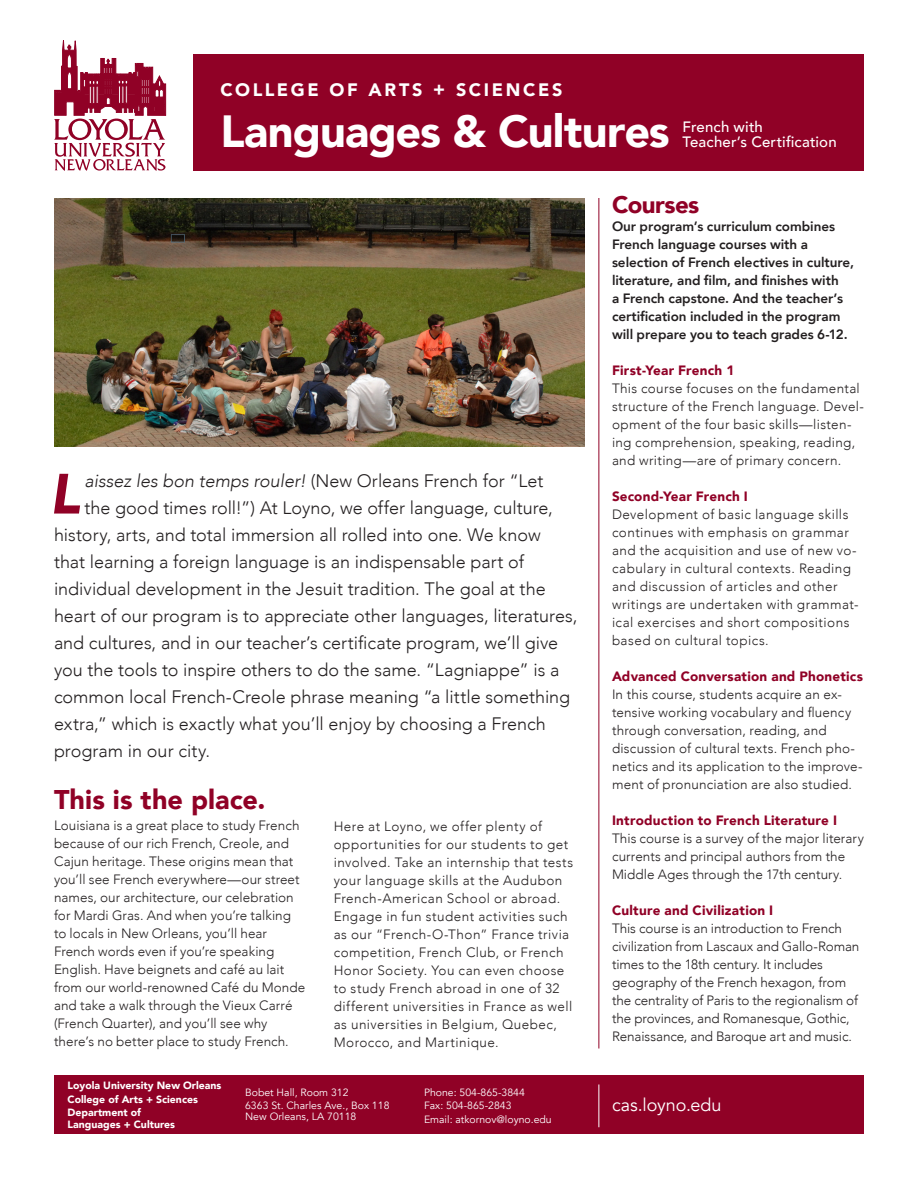
<style>
.page{position:relative;width:918px;height:1188px;background:#fff}
.page>*{position:absolute;margin:0;border:0;box-sizing:border-box;transform-origin:0 0}
.t1{font:italic 900 56.1px "Avenir";color:#900126}
.t2{font:900 45px "Avenir";letter-spacing:-.02em;color:#fff}
.t3{font:900 27px "Avenir";letter-spacing:.005em;color:#900126}
.t4{font:900 24px "Avenir";letter-spacing:-.025em;color:#900126}
.t5{font:300 18px "Avenir";color:#231f20}
.t6{font:italic 300 18px "Avenir";color:#231f20}
.t7{font:900 18px "Avenir";letter-spacing:.145em;color:#fff}
.t8{font:18px "Avenir";color:#fff}
.t9{font:500 15px/15px "Avenir";letter-spacing:.01em;color:#fff}
.t10{font:300 13.5px/18px "Avenir";letter-spacing:.015em;color:#231f20}
.t11{font:300 13.5px/18px "Avenir";letter-spacing:.035em;color:#231f20}
.t12{font:300 13.5px/18px "Avenir";letter-spacing:-.005em;color:#231f20}
.t13{font:800 13.5px/18px "Avenir";letter-spacing:-.005em;color:#231f20}
.t14{font:900 13.5px "Avenir";letter-spacing:.015em;color:#900126}
.t15{font:10.5px "Avenir";color:#fff}
.t16{font:900 10.5px "Avenir";color:#fff}
.s1{font-style:normal}
</style>
<div class="page">
<div style="left:194px;top:54px;width:670px;height:117px;background:#900126"></div>
<img style="left:54px;top:198px;width:531px;height:248px">
<svg style="left:54px;top:40px;width:112px;height:131px"></svg>
<hr style="left:598px;top:198px;width:1px;height:850px;background:#900126">
<div style="left:54px;top:1076px;width:810px;height:58px;background:#900126"></div>
<hr style="left:598px;top:1084px;width:1px;height:43px;background:#fff">
<p class="t7" style="left:220px;top:74px;width:343px">COLLEGE OF ARTS + SCIENCES</p>
<p class="t2" style="left:220px;top:93px;width:451px">Languages &amp; Cultures</p>
<p class="t9" style="left:683px;top:119px;width:156px">French with<br>Teacher’s Certification</p>
<p class="t1" style="left:50px;top:448px;width:32px">L</p>
<p class="t6" style="left:84px;top:470px;width:460px">aissez les bon temps rouler! <span class="s1">(New Orleans French for “Let</span></p>
<p class="t5" style="left:84px;top:497px;width:470px">the good times roll!”) At Loyno, we offer language, culture,</p>
<p class="t5" style="left:54px;top:524px;width:488px">history, arts, and total immersion all rolled into one. We know</p>
<p class="t5" style="left:54px;top:551px;width:472px">that learning a foreign language is an indispensable part of</p>
<p class="t5" style="left:54px;top:578px;width:493px">individual development in the Jesuit tradition. The goal at the</p>
<p class="t5" style="left:54px;top:605px;width:525px">heart of our program is to appreciate other languages, literatures,</p>
<p class="t5" style="left:54px;top:632px;width:506px">and cultures, and in our teacher’s certificate program, we’ll give</p>
<p class="t5" style="left:54px;top:659px;width:507px">you the tools to inspire others to do the same. “Lagniappe” is a</p>
<p class="t5" style="left:54px;top:686px;width:518px">common local French-Creole phrase meaning “a little something</p>
<p class="t5" style="left:54px;top:713px;width:493px">extra,” which is exactly what you’ll enjoy by choosing a French</p>
<p class="t5" style="left:54px;top:740px;width:158px">program in our city.</p>
<p class="t3" style="left:54px;top:777px;width:213px">This is the place.</p>
<p class="t10" style="left:54px;top:816px;width:253px">Louisiana is a great place to study French because of our rich French, Creole, and Cajun heritage. These origins mean that you’ll see French everywhere—our street names, our architecture, our celebration for Mardi Gras. And when you’re talking to locals in New Orleans, you’ll hear French words even if you’re speaking English. Have beignets and café au lait from our world-renowned Café du Monde and take a walk through the Vieux Carré (French Quarter), and you’ll see why there’s no better place to study French.</p>
<p class="t11" style="left:334px;top:817px;width:241px">Here at Loyno, we offer plenty of opportunities for our students to get involved. Take an internship that tests your language skills at the Audubon French-American School or abroad.<br>Engage in fun student activities such as our “French-O-Thon” France trivia competition, French Club, or French Honor Society. You can even choose to study French abroad in one of 32 different universities in France as well as universities in Belgium, Quebec, Morocco, and Martinique.</p>
<p class="t16" style="left:68px;top:1076px;width:155px">Loyola University New Orleans</p>
<p class="t16" style="left:68px;top:1090px;width:132px">College of Arts + Sciences</p>
<p class="t16" style="left:68px;top:1103px;width:75px">Department of</p>
<p class="t16" style="left:68px;top:1115px;width:109px">Languages + Cultures</p>
<p class="t15" style="left:245px;top:1086px;width:105px">Bobet Hall, Room 312</p>
<p class="t15" style="left:245px;top:1099px;width:146px">6363 St. Charles Ave., Box 118</p>
<p class="t15" style="left:245px;top:1110px;width:113px">New Orleans, LA 70118</p>
<p class="t15" style="left:424px;top:1086px;width:102px">Phone: 504-865-3844</p>
<p class="t15" style="left:424px;top:1099px;width:89px">Fax: 504-865-2843</p>
<p class="t15" style="left:424px;top:1113px;width:129px">Email: atkornov@loyno.edu</p>
<p class="t4" style="left:612px;top:184px;width:89px">Courses</p>
<p class="t13" style="left:612px;top:217px;width:244px">Our program’s curriculum combines French language courses with a selection of French electives in culture, literature, and film, and finishes with<br>a French capstone. And the teacher’s certification included in the program will prepare you to teach grades 6-12.</p>
<p class="t14" style="left:612px;top:359px;width:124px">First-Year French 1</p>
<p class="t10" style="left:612px;top:379px;width:254px">This course focuses on the fundamental structure of the French language. Devel&shy;opment of the four basic skills—listen&shy;ing comprehension, speaking, reading, and writing—are of primary concern.</p>
<p class="t14" style="left:612px;top:485px;width:137px">Second-Year French I</p>
<p class="t11" style="left:612px;top:505px;width:248px">Development of basic language skills continues with emphasis on grammar and the acquisition and use of new vo&shy;cabulary in cultural contexts. Reading and discussion of articles and other writings are undertaken with grammat&shy;ical exercises and short compositions based on cultural topics.</p>
<p class="t14" style="left:612px;top:665px;width:253px">Advanced Conversation and Phonetics</p>
<p class="t10" style="left:612px;top:685px;width:252px">In this course, students acquire an ex&shy;tensive working vocabulary and fluency through conversation, reading, and discussion of cultural texts. French pho&shy;netics and its application to the improve&shy;ment of pronunciation are also studied.</p>
<p class="t14" style="left:612px;top:809px;width:227px">Introduction to French Literature I</p>
<p class="t10" style="left:612px;top:829px;width:253px">This course is a survey of the major literary currents and principal authors from the<br>Middle Ages through the 17th century.</p>
<p class="t14" style="left:612px;top:899px;width:163px">Culture and Civilization I</p>
<p class="t12" style="left:612px;top:919px;width:249px">This course is an introduction to French civilization from Lascaux and Gallo-Roman times to the 18th century. It includes geography of the French hexagon, from the centrality of Paris to the regionalism of the provinces, and Romanesque, Gothic, Renaissance, and Baroque art and music.</p>
<p class="t8" style="left:612px;top:1094px;width:111px">cas.loyno.edu</p>
</div>
